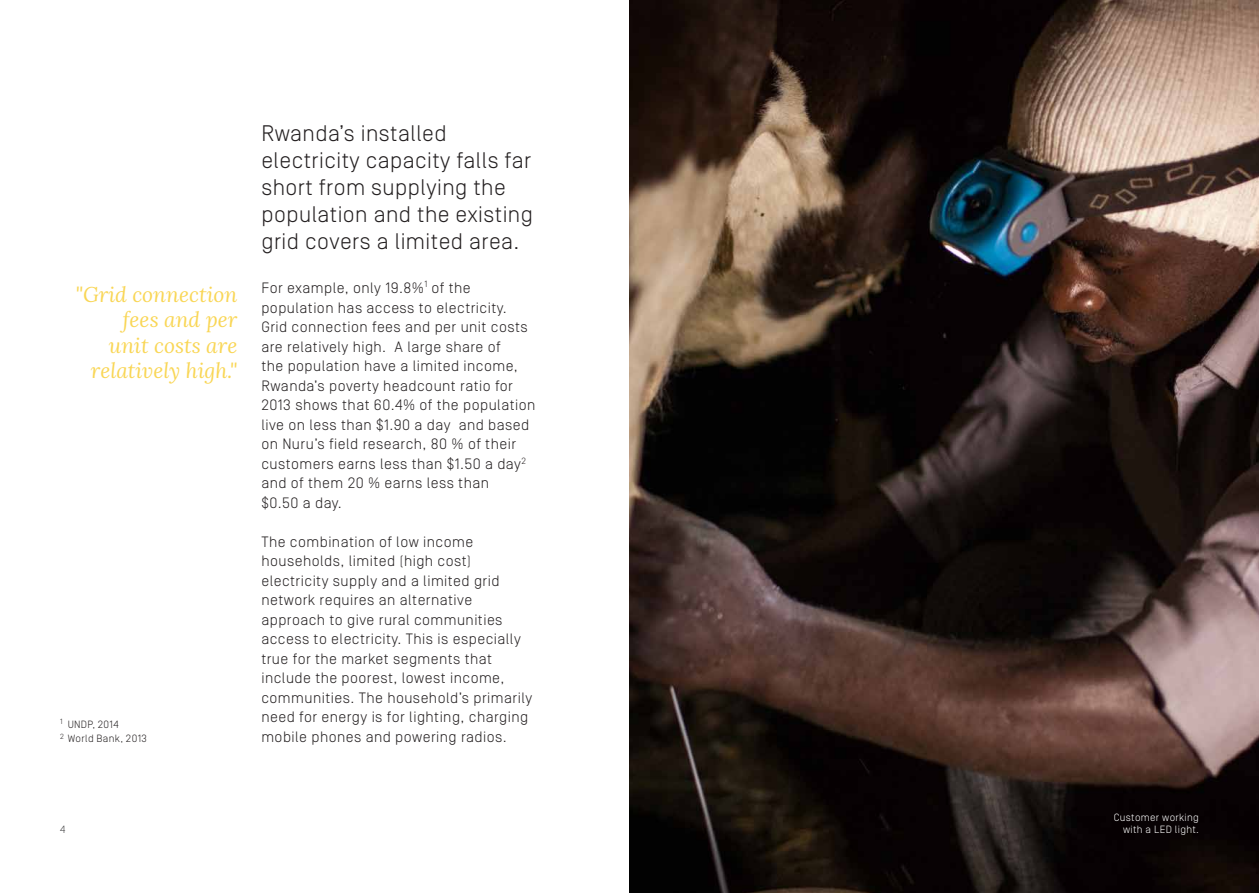
<style>
.page{position:relative;width:1259px;height:893px;background:#fff}
.page>*{position:absolute;margin:0;border:0;box-sizing:border-box;transform-origin:0 0}
.t1{font:300 22.5px/27px "Simplon Norm";letter-spacing:.02em;color:#231f20}
.t2{font:italic 21px/25.5px "Lora";color:#f9d655;text-align:right}
.t3{font:300 15px/19.5px "Simplon Norm";letter-spacing:.03em;color:#231f20}
.t4{font:300 10.5px/12px "Simplon Norm";letter-spacing:.03em;color:#fff;text-align:right}
.Project1{font:300 10.5px "Simplon Norm";letter-spacing:.035em;color:#231f20}
.Folio_Note_Footer{font:300 10.5px "Simplon Norm";color:#3e3e3f}
.Project1-2{font:300 7.5px "Simplon Norm";color:#231f20}
</style>
<div class="page">
<img style="left:629px;top:0;width:630px;height:893px">
<p class="t2" style="left:75px;top:282px;width:163px">"Grid connection fees and per<br>unit costs are relatively high."</p>
<p class="Project1-2" style="left:60px;top:717px;width:4px">1</p>
<p class="Project1-2" style="left:60px;top:732px;width:5px">2</p>
<p class="Project1" style="left:68px;top:719px;width:53px">UNDP, 2014</p>
<p class="Project1" style="left:68px;top:733px;width:81px">World Bank, 2013</p>
<p class="t1" style="left:261px;top:120px;width:273px">Rwanda’s installed electricity capacity falls far short from supplying the population and the existing grid covers a limited area.</p>
<p class="t3" style="left:261px;top:279px;width:275px">For example, only 19.8%<sup>1</sup> of the population has access to electricity.<br>Grid connection fees and per unit costs are relatively high. A large share of<br>the population have a limited income, Rwanda’s poverty headcount ratio for 2013 shows that 60.4% of the population live on less than $1.90 a day and based on Nuru’s field research, 80 % of their customers earns less than $1.50 a day<sup>2 </sup>and of them 20 % earns less than<br>$0.50 a day.</p>
<p class="t3" style="left:261px;top:532px;width:272px">The combination of low income households, limited (high cost) electricity supply and a limited grid network requires an alternative approach to give rural communities access to electricity. This is especially true for the market segments that include the poorest, lowest income, communities. The household’s primarily need for energy is for lighting, charging mobile phones and powering radios.</p>
<p class="Folio_Note_Footer" style="left:60px;top:824px;width:7px">4</p>
<p class="t4" style="left:1113px;top:812px;width:87px">Customer working with a LED light.</p>
</div>
